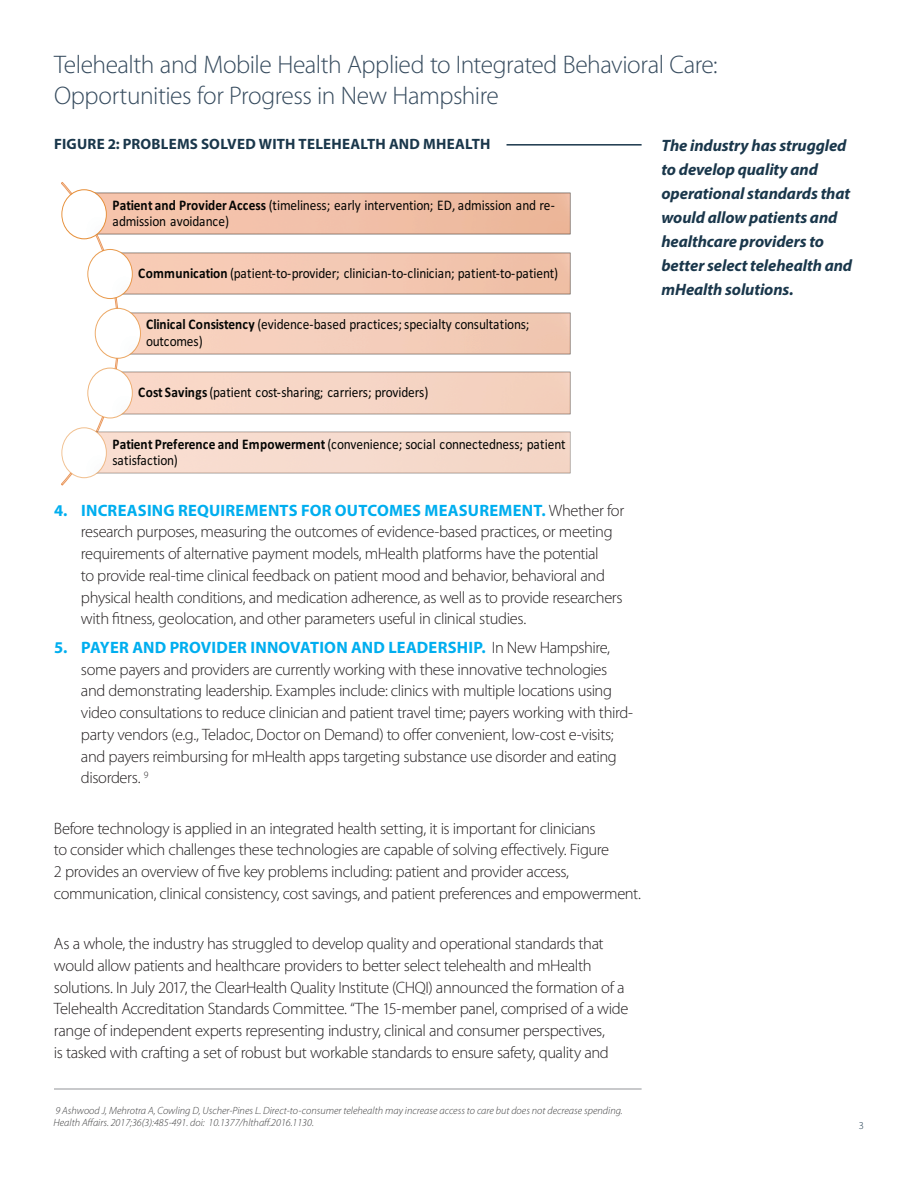
<style>
.page{position:relative;width:918px;height:1188px;background:#fff}
.page>*{position:absolute;margin:0;border:0;box-sizing:border-box;transform-origin:0 0}
.t1{font:300 25.5px/30.6px "Myriad Pro";letter-spacing:-.02em;color:#364b5e}
.t2{font:300 16.5px/21.8px "Myriad Pro";letter-spacing:-.025em;color:#231f20}
.t3{font:italic 700 16.5px/24px "Myriad Pro";letter-spacing:-.005em;color:#1a374b}
.t4{font:700 15px "Myriad Pro";letter-spacing:.015em;color:#1a374b}
.t5{font:14.7px/16.4px "Calibri";letter-spacing:-.005em;color:#040503;scale:.91 1}
.t6{font:italic 300 10.5px/12px "Myriad Pro";color:#3e3e3f}
.t7{font:300 10.5px "Myriad Pro";color:#1a374b}
.s1{font-weight:700}
.s2{font-weight:700;color:#00aeef}
</style>
<div class="page">
<svg style="left:61px;top:182px;width:510px;height:304px"></svg>
<hr style="left:507px;top:144px;width:135px;height:2px;background:#1a374b">
<hr style="left:54px;top:1089px;width:588px;height:1px;background:#939598">
<h1 class="t1" style="left:54px;top:49px;width:665px">Telehealth and Mobile Health Applied to Integrated Behavioral Care:<br>Opportunities for Progress in New Hampshire</h1>
<p class="t4" style="left:54px;top:135px;width:438px">FIGURE 2: PROBLEMS SOLVED WITH TELEHEALTH AND MHEALTH</p>
<p class="t3" style="left:662px;top:133px;width:192px">The industry has struggled to develop quality and operational standards that would allow patients and healthcare providers to better select telehealth and mHealth solutions.</p>
<p class="t5" style="left:112px;top:196px;width:488px"><span class="s1">Patient and Provider Access</span> (timeliness; early intervention; ED, admission and re&shy;admission avoidance)</p>
<p class="t5" style="left:138px;top:264px;width:463px"><span class="s1">Communication</span> (patient-to-provider; clinician-to-clinician; patient-to-patient)</p>
<p class="t5" style="left:146px;top:316px;width:423px"><span class="s1">Clinical Consistency</span> (evidence-based practices; specialty consultations; outcomes)</p>
<p class="t5" style="left:138px;top:384px;width:321px"><span class="s1">Cost Savings</span> (patient cost-sharing; carriers; providers)</p>
<p class="t5" style="left:112px;top:435px;width:499px"><span class="s1">Patient Preference and Empowerment</span> (convenience; social connectedness; patient satisfaction)</p>
<p class="t2" style="left:81px;top:499px;width:545px;text-indent:-27px"><span class="s2">4. INCREASING REQUIREMENTS FOR OUTCOMES MEASUREMENT.</span> Whether for research purposes, measuring the outcomes of evidence-based practices, or meeting requirements of alternative payment models, mHealth platforms have the potential<br>to provide real-time clinical feedback on patient mood and behavior, behavioral and physical health conditions, and medication adherence, as well as to provide researchers with fitness, geolocation, and other parameters useful in clinical studies.</p>
<p class="t2" style="left:81px;top:636px;width:554px;text-indent:-27px"><span class="s2">5. PAYER AND PROVIDER INNOVATION AND LEADERSHIP.</span> In New Hampshire, some payers and providers are currently working with these innovative technologies and demonstrating leadership. Examples include: clinics with multiple locations using video consultations to reduce clinician and patient travel time; payers working with third&shy;party vendors (e.g., Teladoc, Doctor on Demand) to offer convenient, low-cost e-visits; and payers reimbursing for mHealth apps targeting substance use disorder and eating disorders. <sup>9</sup></p>
<p class="t2" style="left:54px;top:817px;width:588px">Before technology is applied in an integrated health setting, it is important for clinicians<br>to consider which challenges these technologies are capable of solving effectively. Figure<br>2 provides an overview of five key problems including: patient and provider access, communication, clinical consistency, cost savings, and patient preferences and empowerment.</p>
<p class="t2" style="left:54px;top:932px;width:576px">As a whole, the industry has struggled to develop quality and operational standards that would allow patients and healthcare providers to better select telehealth and mHealth solutions. In July 2017, the ClearHealth Quality Institute (CHQI) announced the formation of a Telehealth Accreditation Standards Committee. “The 15-member panel, comprised of a wide range of independent experts representing industry, clinical and consumer perspectives,<br>is tasked with crafting a set of robust but workable standards to ensure safety, quality and</p>
<p class="t6" style="left:53px;top:1104px;width:571px">9 Ashwood J, Mehrotra A, Cowling D, Uscher-Pines L. Direct-to-consumer telehealth may increase access to care but does not decrease spending.<br>Health Affairs. 2017;36(3):485-491. doi: 10.1377/hlthaff.2016.1130.</p>
<p class="t7" style="left:859px;top:1119px;width:7px">3</p>
</div>
